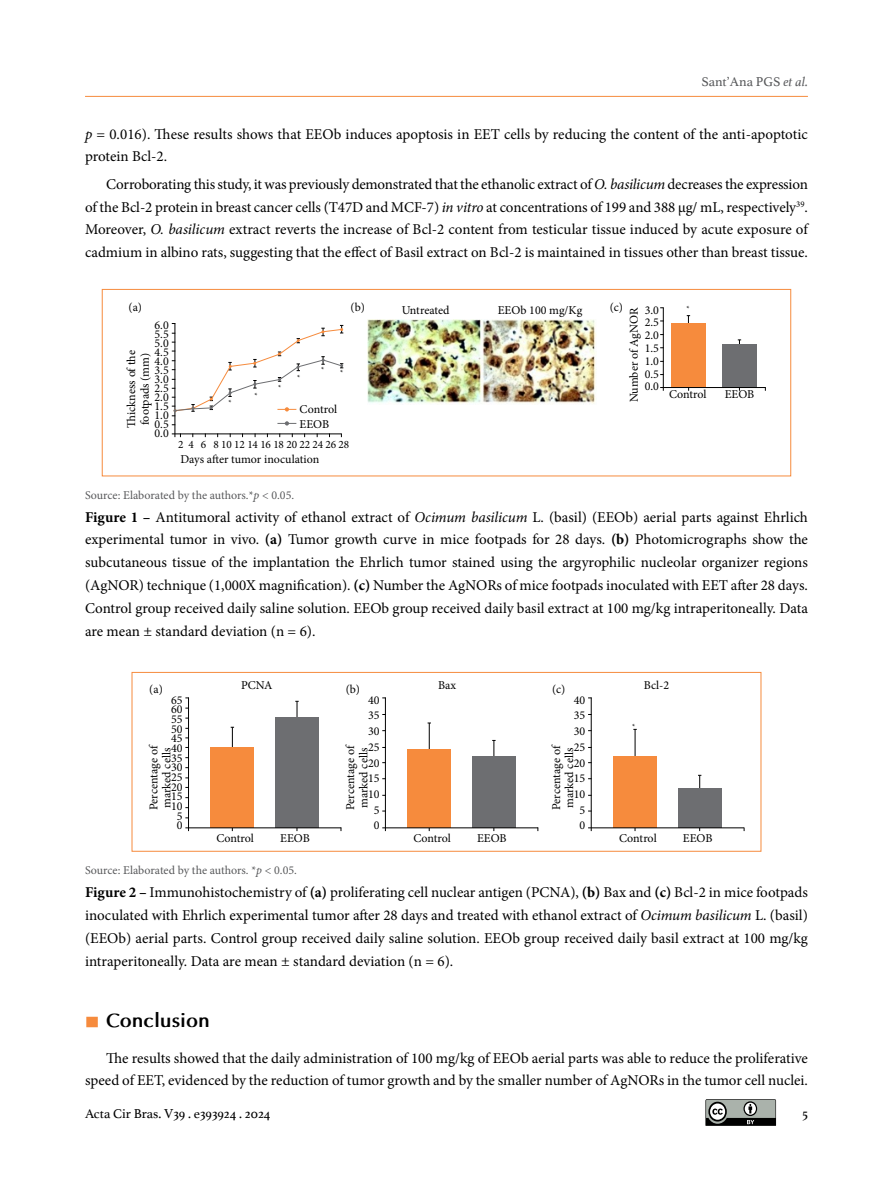
<style>
.page{position:relative;width:893px;height:1191px;background:#fff}
.page>*{position:absolute;margin:0;border:0;box-sizing:border-box;transform-origin:0 0}
.t1{font:700 19.5px "Optima";color:#000}
.t2{font:15px/23px "Minion Pro";color:#000;text-align:justify}
.t3{font:13.5px "Athelas";color:#000}
.t4{font:13.5px "Athelas";color:#58595b}
.t5{font:12px/15.8px "Minion Pro";color:#000}
.t6{font:12px "Minion Pro";letter-spacing:-.005em;color:#58595b}
.t7{font:11.25px "Minion Pro";letter-spacing:-.01em;color:#000}
.t8{font:7.8px "Minion Pro";color:#000}
.s1{font-style:italic}
.s2{font-weight:700}
</style>
<div class="page">
<svg style="left:705px;top:1099px;width:72px;height:27px;background:#777a77"></svg>
<hr style="left:85px;top:96px;width:723px;height:1px;background:#f68b3d">
<div style="left:86px;top:1016px;width:12px;height:11px;background:#f68b3d"></div>
<img style="left:367px;top:319px;width:229px;height:85px">
<div style="left:102px;top:289px;width:689px;height:187px;border:1px solid #f68b3d"></div>
<hr style="left:175px;top:323px;width:1px;height:114px;background:#000">
<hr style="left:172px;top:433px;width:169px;height:1px;background:#000">
<hr style="left:663px;top:308px;width:1px;height:83px;background:#000">
<svg style="left:687px;top:315px;width:3px;height:8px"></svg>
<div style="left:671px;top:323px;width:35px;height:64px;background:#f68b3d"></div>
<div style="left:722px;top:344px;width:35px;height:43px;background:#6d6e71"></div>
<hr style="left:660px;top:387px;width:106px;height:1px;background:#000">
<svg style="left:172px;top:323px;width:171px;height:102px"></svg>
<div style="left:132px;top:672px;width:629px;height:179px;border:1px solid #f68b3d"></div>
<hr style="left:188px;top:697px;width:1px;height:134px;background:#000">
<hr style="left:385px;top:697px;width:1px;height:134px;background:#000">
<hr style="left:591px;top:697px;width:1px;height:134px;background:#000">
<svg style="left:231px;top:727px;width:3px;height:20px"></svg>
<svg style="left:428px;top:722px;width:3px;height:26px"></svg>
<svg style="left:633px;top:729px;width:4px;height:27px"></svg>
<svg style="left:295px;top:701px;width:4px;height:15px"></svg>
<svg style="left:492px;top:740px;width:4px;height:16px"></svg>
<svg style="left:698px;top:775px;width:3px;height:12px"></svg>
<div style="left:210px;top:747px;width:44px;height:80px;background:#f68b3d"></div>
<div style="left:407px;top:748px;width:44px;height:79px;background:#f68b3d"></div>
<div style="left:613px;top:756px;width:44px;height:71px;background:#f68b3d"></div>
<div style="left:275px;top:716px;width:44px;height:111px;background:#6d6e71"></div>
<div style="left:472px;top:756px;width:44px;height:71px;background:#6d6e71"></div>
<div style="left:678px;top:787px;width:44px;height:40px;background:#6d6e71"></div>
<hr style="left:185px;top:827px;width:156px;height:1px;background:#000">
<hr style="left:382px;top:827px;width:156px;height:1px;background:#000">
<hr style="left:588px;top:827px;width:156px;height:1px;background:#000">
<p class="t4" style="left:701px;top:71px;width:108px">Sant’Ana PGS <span class="s1">et al.</span></p>
<p class="t2" style="left:85px;top:122px;width:724px"><span class="s1">p</span> = 0.016). These results shows that EEOb induces apoptosis in EET cells by reducing the content of the anti-apoptotic protein Bcl-2.</p>
<p class="t2" style="left:85px;top:172px;width:724px;text-indent:21px">Corroborating this study, it was previously demonstrated that the ethanolic extract of <span class="s1">O. basilicum</span> decreases the expression of the Bcl-2 protein in breast cancer cells (T47D and MCF-7) <span class="s1">in vitro</span> at concentrations of 199 and 388 µg/ mL, respectively<sup>39</sup>.<br>Moreover, <span class="s1">O. basilicum</span> extract reverts the increase of Bcl-2 content from testicular tissue induced by acute exposure of cadmium in albino rats, suggesting that the effect of Basil extract on Bcl-2 is maintained in tissues other than breast tissue.</p>
<p class="t5" style="left:129px;top:300px;width:15px">(a)</p>
<p class="t5" style="left:351px;top:300px;width:16px">(b)</p>
<p class="t5" style="left:610px;top:300px;width:15px">(c)</p>
<p class="t5" style="left:645px;top:303px;width:16px;line-height:12.8px;text-align:justify">3.0<br>2.5<br>2.0<br>1.5<br>1.0<br>0.5<br>0.0</p>
<p class="t8" style="left:686px;top:303px;width:5px">*</p>
<p class="t5" style="left:402px;top:303px;width:49px">Untreated</p>
<p class="t5" style="left:498px;top:303px;width:86px">EEOb 100 mg/Kg</p>
<p class="t5" style="left:626px;top:402px;width:96px;rotate:-90deg">Number of AgNOR</p>
<p class="t5" style="left:155px;top:321px;width:16px;line-height:9px;text-align:justify">6.0<br>5.5<br>5.0<br>4.5<br>4.0<br>3.5<br>3.0<br>2.5<br>2.0<br>1.5<br>1.0<br>0.5<br>0.0</p>
<p class="t5" style="left:125px;top:428px;width:79px;line-height:13.5px;rotate:-90deg">Thickness of the footpads (mm)</p>
<p class="t8" style="left:321px;top:365px;width:24px">* *</p>
<p class="t8" style="left:297px;top:372px;width:5px">*</p>
<p class="t8" style="left:278px;top:382px;width:5px">*</p>
<p class="t5" style="left:669px;top:386px;width:39px">Control</p>
<p class="t8" style="left:254px;top:390px;width:5px">*</p>
<p class="t8" style="left:228px;top:398px;width:5px">*</p>
<p class="t5" style="left:300px;top:402px;width:39px;line-height:14.2px">Control<br>EEOB</p>
<p class="t7" style="left:178px;top:437px;width:172px">2 4 6 8 10 12 14 16 18 20 22 24 26 28</p>
<p class="t5" style="left:180px;top:451px;width:140px">Days after tumor inoculation</p>
<p class="t5" style="left:725px;top:386px;width:31px">EEOB</p>
<p class="t6" style="left:85px;top:487px;width:211px">Source: Elaborated by the authors.*<span class="s1">p</span> &lt; 0.05.</p>
<p class="t2" style="left:85px;top:505px;width:724px"><span class="s2">Figure 1 –</span> Antitumoral activity of ethanol extract of <span class="s1">Ocimum basilicum</span> L. (basil) (EEOb) aerial parts against Ehrlich experimental tumor in vivo. <span class="s2">(a)</span> Tumor growth curve in mice footpads for 28 days. <span class="s2">(b)</span> Photomicrographs show the subcutaneous tissue of the implantation the Ehrlich tumor stained using the argyrophilic nucleolar organizer regions (AgNOR) technique (1,000X magnification). <span class="s2">(c)</span> Number the AgNORs of mice footpads inoculated with EET after 28 days.<br>Control group received daily saline solution. EEOb group received daily basil extract at 100 mg/kg intraperitoneally. Data are mean ± standard deviation (n = 6).</p>
<p class="t5" style="left:241px;top:677px;width:33px">PCNA</p>
<p class="t5" style="left:438px;top:677px;width:20px">Bax</p>
<p class="t5" style="left:644px;top:677px;width:27px">Bcl-2</p>
<p class="t5" style="left:149px;top:681px;width:15px">(a)</p>
<p class="t5" style="left:346px;top:681px;width:16px">(b)</p>
<p class="t5" style="left:552px;top:681px;width:15px">(c)</p>
<p class="t5" style="left:171px;top:695px;width:13px;line-height:9.6px;text-align:center">65<br>60<br>55<br>50<br>45<br>40<br>35<br>30<br>25<br>20<br>15<br>10<br>5<br>0</p>
<p class="t5" style="left:368px;top:692px;width:13px;text-align:center">40<br>35<br>30<br>25<br>20<br>15<br>10<br>5<br>0</p>
<p class="t5" style="left:574px;top:692px;width:13px;text-align:center">40<br>35<br>30<br>25<br>20<br>15<br>10<br>5<br>0</p>
<p class="t8" style="left:632px;top:721px;width:5px">*</p>
<p class="t5" style="left:147px;top:810px;width:67px;line-height:13.2px;rotate:-90deg">Percentage of marked cells</p>
<p class="t5" style="left:344px;top:810px;width:67px;line-height:13.2px;rotate:-90deg">Percentage of marked cells</p>
<p class="t5" style="left:550px;top:810px;width:67px;line-height:13.2px;rotate:-90deg">Percentage of marked cells</p>
<p class="t5" style="left:216px;top:830px;width:39px">Control</p>
<p class="t5" style="left:280px;top:830px;width:31px">EEOB</p>
<p class="t5" style="left:413px;top:830px;width:39px">Control</p>
<p class="t5" style="left:477px;top:830px;width:31px">EEOB</p>
<p class="t5" style="left:619px;top:830px;width:39px">Control</p>
<p class="t5" style="left:683px;top:830px;width:31px">EEOB</p>
<p class="t6" style="left:85px;top:862px;width:213px">Source: Elaborated by the authors. *<span class="s1">p</span> &lt; 0.05.</p>
<p class="t2" style="left:85px;top:880px;width:724px"><span class="s2">Figure 2 –</span> Immunohistochemistry of <span class="s2">(a)</span> proliferating cell nuclear antigen (PCNA), <span class="s2">(b)</span> Bax and <span class="s2">(c)</span> Bcl-2 in mice footpads inoculated with Ehrlich experimental tumor after 28 days and treated with ethanol extract of <span class="s1">Ocimum basilicum</span> L. (basil) (EEOb) aerial parts. Control group received daily saline solution. EEOb group received daily basil extract at 100 mg/kg intraperitoneally. Data are mean ± standard deviation (n = 6).</p>
<h1 class="t1" style="left:106px;top:1008px;width:105px">Conclusion</h1>
<p class="t2" style="left:85px;top:1046px;width:724px;text-align:right">The results showed that the daily administration of 100 mg/kg of EEOb aerial parts was able to reduce the proliferative speed of EET, evidenced by the reduction of tumor growth and by the smaller number of AgNORs in the tumor cell nuclei.</p>
<p class="t3" style="left:85px;top:1102px;width:187px">Acta Cir Bras. V39 . e393924 . 2024</p>
<p class="t3" style="left:802px;top:1102px;width:7px">5</p>
</div>
